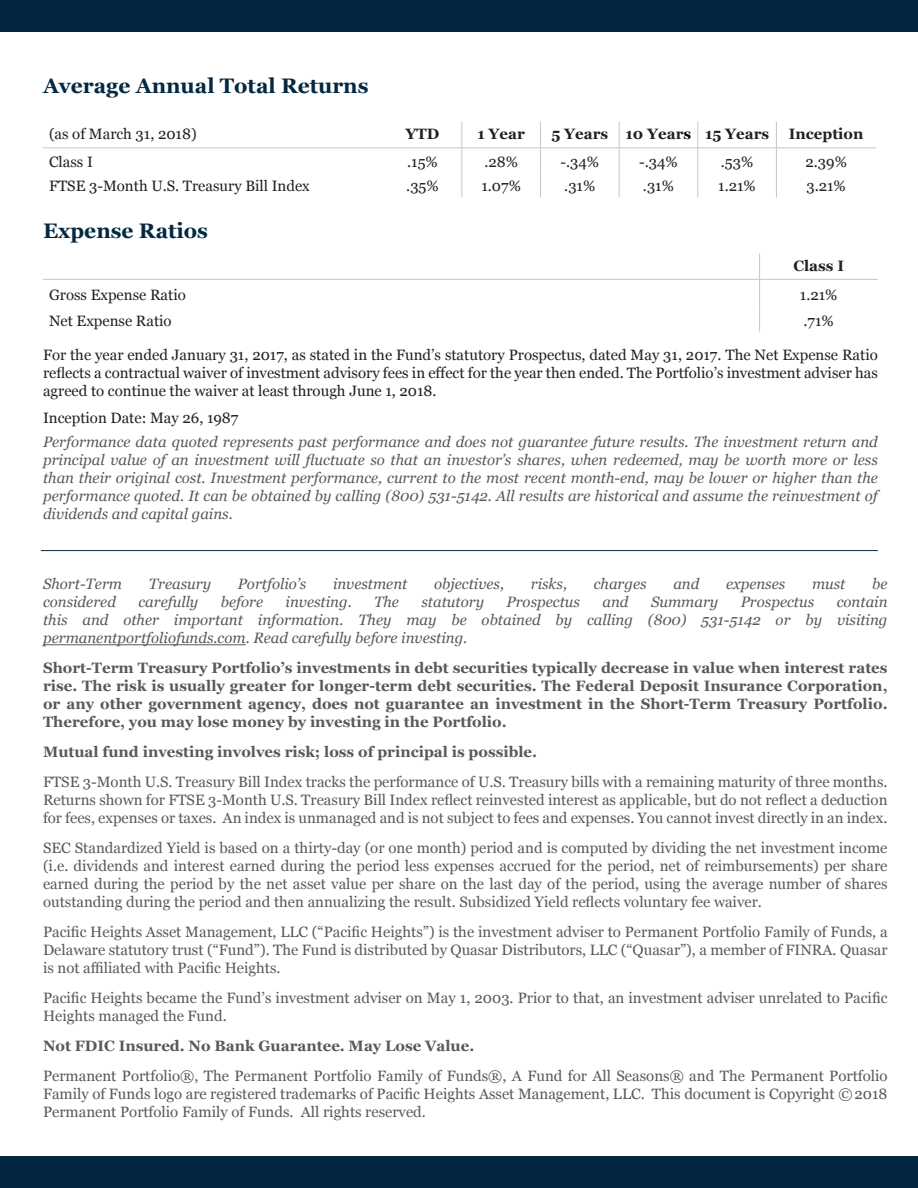
<style>
.page{position:relative;width:918px;height:1188px;background:#fff}
.page>*{position:absolute;margin:0;border:0;box-sizing:border-box;transform-origin:0 0}
.t1{font:700 21px "Georgia";color:#032841}
.t2{font:15px/18px "Georgia";color:#59585a;text-align:justify}
.t3{font:15px/18px "Georgia";color:#231f20;text-align:justify}
.t4{font:700 15px/18px "Georgia";color:#59585a;text-align:justify}
.t5{font:italic 15px/18px "Georgia";color:#5a595a;text-align:justify}
.t6{font:italic 15px/18px "Georgia";color:#59585a;text-align:justify}
.t7{font:700 15px "Georgia";color:#231f20}
.s1{color:#000}
</style>
<div class="page">
<hr style="left:43px;top:147px;width:340px;height:1px;background:#c4c6c8">
<hr style="left:462px;top:147px;width:79px;height:1px;background:#c4c6c8">
<hr style="left:541px;top:147px;width:78px;height:1px;background:#c4c6c8">
<hr style="left:619px;top:147px;width:79px;height:1px;background:#c4c6c8">
<hr style="left:698px;top:147px;width:78px;height:1px;background:#c4c6c8">
<hr style="left:776px;top:147px;width:100px;height:1px;background:#c4c6c8">
<hr style="left:383px;top:147px;width:79px;height:1px;background:#c4c6c8">
<svg style="left:776px;top:122px;width:1px;height:75px"></svg>
<svg style="left:697px;top:122px;width:1px;height:75px"></svg>
<svg style="left:619px;top:122px;width:1px;height:75px"></svg>
<svg style="left:461px;top:122px;width:1px;height:75px"></svg>
<svg style="left:540px;top:122px;width:1px;height:75px"></svg>
<hr style="left:43px;top:279px;width:717px;height:1px;background:#c4c6c8">
<hr style="left:760px;top:279px;width:118px;height:1px;background:#c4c6c8">
<svg style="left:759px;top:253px;width:1px;height:79px"></svg>
<div style="left:0;top:1156px;width:918px;height:32px;background:#032740"></div>
<div style="left:0;top:0;width:918px;height:32px;background:#032740"></div>
<hr style="left:41px;top:550px;width:837px;height:1px;background:#032941">
<hr style="left:43px;top:644px;width:203px;height:1px;background:#59585a">
<p class="t1" style="left:43px;top:70px;width:327px">Average Annual Total Returns</p>
<p class="t3" style="left:49px;top:124px;width:149px">(as of March 31, 2018)</p>
<p class="t7" style="left:406px;top:123px;width:35px">YTD</p>
<p class="t7" style="left:477px;top:123px;width:49px">1 Year</p>
<p class="t7" style="left:551px;top:123px;width:58px">5 Years</p>
<p class="t7" style="left:626px;top:123px;width:67px">10 Year<span class="s1">s</span></p>
<p class="t7" style="left:705px;top:123px;width:66px">15 Years</p>
<p class="t7" style="left:789px;top:123px;width:76px">Inception</p>
<p class="t3" style="left:49px;top:152px;width:45px">Class I</p>
<p class="t3" style="left:407px;top:152px;width:32px">.15%</p>
<p class="t3" style="left:484px;top:152px;width:35px">.28%</p>
<p class="t3" style="left:560px;top:152px;width:40px">-.34%</p>
<p class="t3" style="left:639px;top:152px;width:40px">-.34%</p>
<p class="t3" style="left:721px;top:152px;width:34px">.53%</p>
<p class="t3" style="left:805px;top:152px;width:43px">2.39%</p>
<p class="t3" style="left:49px;top:177px;width:262px">FTSE 3-Month U.S. Treasury Bill Index</p>
<p class="t3" style="left:406px;top:177px;width:34px">.35%</p>
<p class="t3" style="left:481px;top:177px;width:41px">1.07%</p>
<p class="t3" style="left:564px;top:177px;width:33px">.31%</p>
<p class="t3" style="left:643px;top:177px;width:33px">.31%</p>
<p class="t3" style="left:718px;top:177px;width:39px">1.21%</p>
<p class="t3" style="left:806px;top:177px;width:41px">3.21%</p>
<p class="t1" style="left:43px;top:215px;width:167px">Expense Ratios</p>
<p class="t7" style="left:793px;top:254px;width:52px">Class I</p>
<p class="t3" style="left:49px;top:285px;width:138px">Gross Expense Ratio</p>
<p class="t3" style="left:800px;top:285px;width:39px">1.21%</p>
<p class="t3" style="left:49px;top:311px;width:124px">Net Expense Ratio</p>
<p class="t3" style="left:804px;top:311px;width:32px">.71%</p>
<p class="t3" style="left:43px;top:345px;width:836px">For the year ended January 31, 2017, as stated in the Fund’s statutory Prospectus, dated May 31, 2017. The Net Expense Ratio reflects a contractual waiver of investment advisory fees in effect for the year then ended. The Portfolio’s investment adviser has agreed to continue the waiver at least through June 1, 2018.</p>
<p class="t3" style="left:43px;top:408px;width:197px">Inception Date: May 26, 1987</p>
<p class="t5" style="left:43px;top:432px;width:836px">Performance data quoted represents past performance and does not guarantee future results. The investment return and principal value of an investment will fluctuate so that an investor’s shares, when redeemed, may be worth more or less than their original cost. Investment performance, current to the most recent month-end, may be lower or higher than the performance quoted. It can be obtained by calling (800) 531-5142. All results are historical and assume the reinvestment of dividends and capital gains.</p>
<p class="t6" style="left:43px;top:575px;width:81px">Short-Term</p>
<p class="t6" style="left:149px;top:575px;width:64px">Treasury</p>
<p class="t6" style="left:238px;top:575px;width:70px">Portfolio’s</p>
<p class="t6" style="left:333px;top:575px;width:76px">investment</p>
<p class="t6" style="left:434px;top:575px;width:71px">objectives,</p>
<p class="t6" style="left:531px;top:575px;width:38px">risks,</p>
<p class="t6" style="left:594px;top:575px;width:54px">charges</p>
<p class="t6" style="left:673px;top:575px;width:28px">and</p>
<p class="t6" style="left:726px;top:575px;width:61px">expenses</p>
<p class="t6" style="left:812px;top:575px;width:35px">must</p>
<p class="t6" style="left:872px;top:575px;width:17px">be</p>
<p class="t6" style="left:43px;top:593px;width:74px">considered</p>
<p class="t6" style="left:138px;top:593px;width:61px">carefully</p>
<p class="t6" style="left:221px;top:593px;width:44px">before</p>
<p class="t6" style="left:286px;top:593px;width:68px">investing.</p>
<p class="t6" style="left:374px;top:593px;width:26px">The</p>
<p class="t6" style="left:421px;top:593px;width:64px">statutory</p>
<p class="t6" style="left:507px;top:593px;width:75px">Prospectus</p>
<p class="t6" style="left:603px;top:593px;width:28px">and</p>
<p class="t6" style="left:651px;top:593px;width:69px">Summary</p>
<p class="t6" style="left:741px;top:593px;width:75px">Prospectus</p>
<p class="t6" style="left:43px;top:593px;width:846px;text-indent:794px">contain this and other important information. They may be obtained by calling (800) 531-5142 or by visiting permanentportfoliofunds.com. Read carefully before investing.</p>
<p class="t4" style="left:43px;top:658px;width:846px">Short-Term Treasury Portfolio’s investments in debt securities typically decrease in value when interest rates rise. The risk is usually greater for longer-term debt securities. The Federal Deposit Insurance Corporation, or any other government agency, does not guarantee an investment in the Short-Term Treasury Portfolio.<br>Therefore, you may lose money by investing in the Portfolio.</p>
<p class="t4" style="left:43px;top:742px;width:496px">Mutual fund investing involves risk; loss of principal is possible.</p>
<p class="t2" style="left:43px;top:773px;width:846px">FTSE 3-Month U.S. Treasury Bill Index tracks the performance of U.S. Treasury bills with a remaining maturity of three months.<br>Returns shown for FTSE 3-Month U.S. Treasury Bill Index reflect reinvested interest as applicable, but do not reflect a deduction for fees, expenses or taxes. An index is unmanaged and is not subject to fees and expenses. You cannot invest directly in an index.</p>
<p class="t2" style="left:43px;top:839px;width:846px">SEC Standardized Yield is based on a thirty-day (or one month) period and is computed by dividing the net investment income (i.e. dividends and interest earned during the period less expenses accrued for the period, net of reimbursements) per share earned during the period by the net asset value per share on the last day of the period, using the average number of shares outstanding during the period and then annualizing the result. Subsidized Yield reflects voluntary fee waiver.</p>
<p class="t2" style="left:43px;top:923px;width:846px">Pacific Heights Asset Management, LLC (“Pacific Heights”) is the investment adviser to Permanent Portfolio Family of Funds, a Delaware statutory trust (“Fund”). The Fund is distributed by Quasar Distributors, LLC (“Quasar”), a member of FINRA. Quasar is not affiliated with Pacific Heights.</p>
<p class="t2" style="left:43px;top:989px;width:846px">Pacific Heights became the Fund’s investment adviser on May 1, 2003. Prior to that, an investment adviser unrelated to Pacific<br>Heights managed the Fund.</p>
<p class="t4" style="left:43px;top:1036px;width:433px">Not FDIC Insured. No Bank Guarantee. May Lose Value.</p>
<p class="t2" style="left:43px;top:1067px;width:846px">Permanent Portfolio®, The Permanent Portfolio Family of Funds®, A Fund for All Seasons® and The Permanent Portfolio Family of Funds logo are registered trademarks of Pacific Heights Asset Management, LLC. This document is Copyright ©2018<br>Permanent Portfolio Family of Funds. All rights reserved.</p>
</div>
